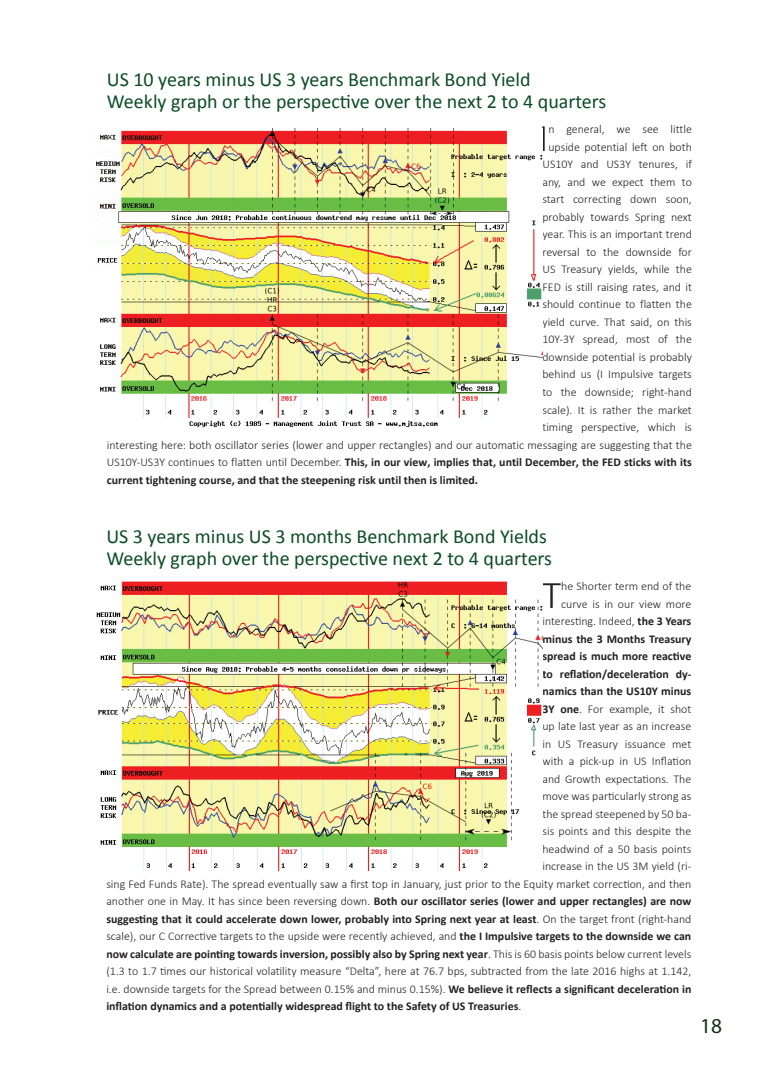
<style>
.page{position:relative;width:780px;height:1088px;background:#fff}
.page>*{position:absolute;margin:0;border:0;box-sizing:border-box;transform-origin:0 0}
.t1{font:300 39.5px "Calibri";color:#231f20}
.t2{font:21.25px "Myriad Pro";color:#162c15}
.t3{font:20px/22.5px "Calibri";color:#0b4c25}
.t4{font:300 11.88px "Calibri";color:#231f20}
.t5{font:700 11.88px "Calibri";color:#231f20}
.s1{font-weight:300}
.s2{font-weight:700}
</style>
<div class="page">
<img style="left:96px;top:581px;width:446px;height:289px">
<img style="left:96px;top:128px;width:446px;height:300px">
<h3 class="t3" style="left:107px;top:67px;width:501px">US 10 years minus US 3 years Benchmark Bond Yield<br>Weekly graph or the perspective over the next 2 to 4 quarters</h3>
<h1 class="t1" style="left:538px;top:113px;width:11px">I</h1>
<p class="t4" style="left:548px;top:122px;width:145px">n general, we see little</p>
<p class="t4" style="left:548px;top:140px;width:145px">upside potential left on both</p>
<p class="t4" style="left:542px;top:157px;width:151px">US10Y and US3Y tenures, if</p>
<p class="t4" style="left:542px;top:175px;width:151px">any, and we expect them to</p>
<p class="t4" style="left:542px;top:192px;width:151px">start correcting down soon,</p>
<p class="t4" style="left:542px;top:210px;width:151px">probably towards Spring next</p>
<p class="t4" style="left:542px;top:227px;width:151px">year. This is an important trend</p>
<p class="t4" style="left:542px;top:245px;width:151px">reversal to the downside for</p>
<p class="t4" style="left:542px;top:262px;width:151px">US Treasury yields, while the</p>
<p class="t4" style="left:542px;top:280px;width:151px">FED is still raising rates, and it</p>
<p class="t4" style="left:542px;top:297px;width:151px">should continue to flatten the</p>
<p class="t4" style="left:542px;top:315px;width:151px">yield curve. That said, on this</p>
<p class="t4" style="left:542px;top:332px;width:151px">10Y-3Y spread, most of the</p>
<p class="t4" style="left:542px;top:350px;width:151px">downside potential is probably</p>
<p class="t4" style="left:542px;top:367px;width:151px">behind us (I Impulsive targets</p>
<p class="t4" style="left:542px;top:385px;width:151px">to the downside; right-hand</p>
<p class="t4" style="left:542px;top:402px;width:151px">scale). It is rather the market</p>
<p class="t4" style="left:542px;top:420px;width:151px">timing perspective, which is</p>
<p class="t4" style="left:107px;top:437px;width:586px">interesting here: both oscillator series (lower and upper rectangles) and our automatic messaging are suggesting that the</p>
<p class="t5" style="left:107px;top:454px;width:586px"><span class="s1">US10Y-US3Y continues to flatten until December.</span> This, in our view, implies that, until December, the FED sticks with its</p>
<p class="t5" style="left:107px;top:471px;width:372px">current tightening course, and that the steepening risk until then is limited.</p>
<h3 class="t3" style="left:106px;top:524px;width:447px">US 3 years minus US 3 months Benchmark Bond Yields<br>Weekly graph over the perspective next 2 to 4 quarters</h3>
<h1 class="t1" style="left:542px;top:570px;width:21px">T</h1>
<p class="t4" style="left:561px;top:579px;width:132px">he Shorter term end of the</p>
<p class="t4" style="left:561px;top:596px;width:132px">curve is in our view more</p>
<p class="t4" style="left:542px;top:614px;width:150px">interesting. Indeed, <span class="s2">the 3 Years</span></p>
<p class="t5" style="left:542px;top:630px;width:150px">minus the 3 Months Treasury</p>
<p class="t5" style="left:542px;top:648px;width:150px">spread is much more reactive</p>
<p class="t5" style="left:542px;top:665px;width:150px">to reflation/deceleration dy-</p>
<p class="t5" style="left:542px;top:683px;width:150px">namics than the US10Y minus</p>
<p class="t4" style="left:542px;top:701px;width:150px"><span class="s2">3Y one</span>. For example, it shot</p>
<p class="t4" style="left:542px;top:719px;width:150px">up late last year as an increase</p>
<p class="t4" style="left:542px;top:736px;width:150px">in US Treasury issuance met</p>
<p class="t4" style="left:542px;top:754px;width:150px">with a pick-up in US Inflation</p>
<p class="t4" style="left:542px;top:771px;width:150px">and Growth expectations. The</p>
<p class="t4" style="left:542px;top:789px;width:150px">move was particularly strong as</p>
<p class="t4" style="left:542px;top:806px;width:150px">the spread steepened by 50 ba-</p>
<p class="t4" style="left:542px;top:824px;width:150px">sis points and this despite the</p>
<p class="t4" style="left:542px;top:841px;width:150px">headwind of a 50 basis points</p>
<p class="t4" style="left:542px;top:859px;width:150px">increase in the US 3M yield (ri-</p>
<p class="t4" style="left:106px;top:876px;width:586px">sing Fed Funds Rate). The spread eventually saw a first top in January, just prior to the Equity market correction, and then</p>
<p class="t5" style="left:106px;top:893px;width:586px"><span class="s1">another one in May. It has since been reversing down.</span> Both our oscillator series (lower and upper rectangles) are now</p>
<p class="t5" style="left:106px;top:910px;width:586px">suggesting that it could accelerate down lower, probably into Spring next year at least<span class="s1">. On the target front (right-hand</span></p>
<p class="t4" style="left:106px;top:929px;width:586px">scale), our C Corrective targets to the upside were recently achieved, and <span class="s2">the I Impulsive targets to the downside we can</span></p>
<p class="t5" style="left:106px;top:945px;width:586px">now calculate are pointing towards inversion, possibly also by Spring next year<span class="s1">. This is 60 basis points below current levels</span></p>
<p class="t4" style="left:106px;top:964px;width:586px">(1.3 to 1.7 times our historical volatility measure “Delta”, here at 76.7 bps, subtracted from the late 2016 highs at 1.142,</p>
<p class="t4" style="left:106px;top:981px;width:586px">i.e. downside targets for the Spread between 0.15% and minus 0.15%). <span class="s2">We believe it reflects a significant deceleration in</span></p>
<p class="t5" style="left:106px;top:998px;width:416px">inflation dynamics and a potentially widespread flight to the Safety of US Treasuries<span class="s1">.</span></p>
<h2 class="t2" style="left:700px;top:1013px;width:23px">18</h2>
</div>
